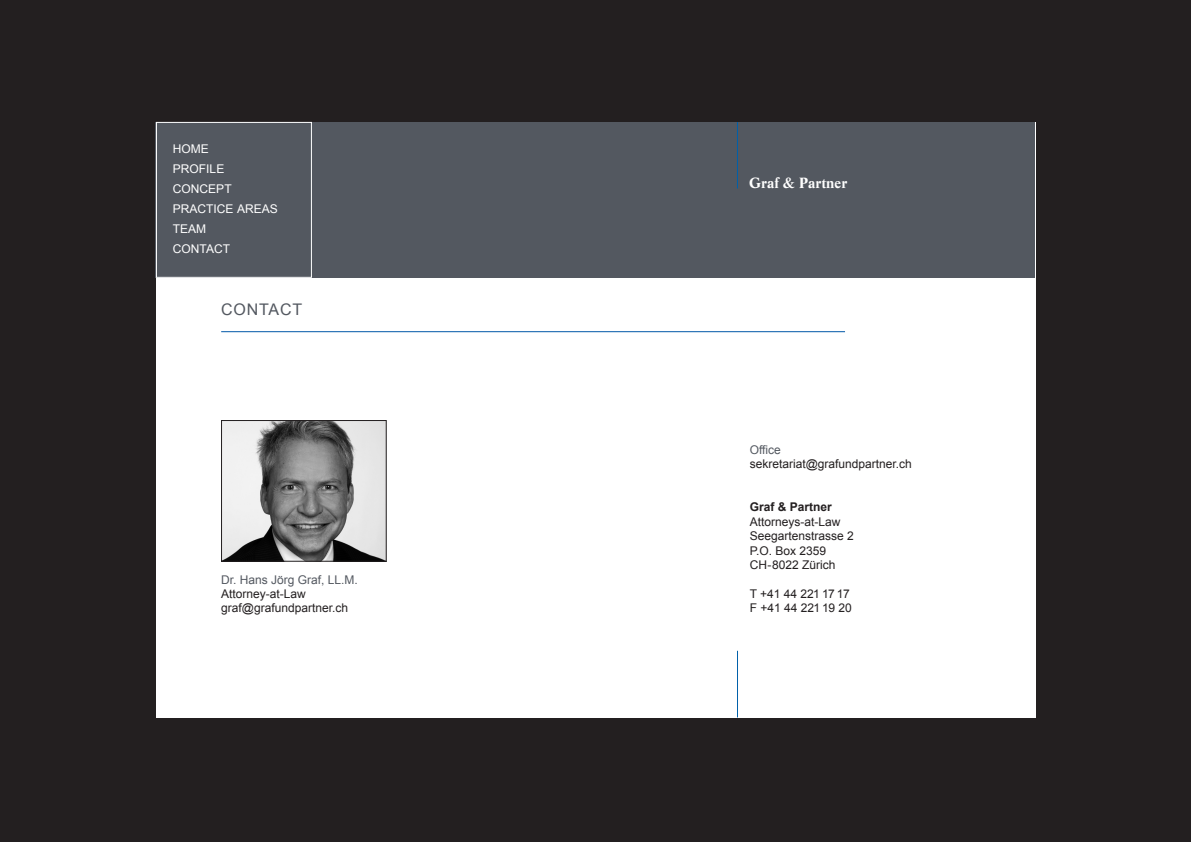
<style>
.page{position:relative;width:1191px;height:842px;background:#231f20}
.page>*{position:absolute;margin:0;border:0;box-sizing:border-box;transform-origin:0 0}
.t1{font:16px "Arial";letter-spacing:.05em;color:#535860}
.t2{font:700 14.5px "Life";color:#fff}
.t3{font:12px/14.4px "Arial";color:#231f20}
.t4{font:12px/20px "Arial";color:#fff}
.t5{font:12px "Arial";color:#535860}
.t6{font:700 12px "Arial";color:#231f20}
</style>
<div class="page">
<div style="left:156px;top:122px;width:879px;height:595px;background:#fff"></div>
<div style="left:156px;top:122px;width:879px;height:156px;background:#535860"></div>
<img style="left:223px;top:422px;width:161px;height:138px">
<div style="left:221px;top:420px;width:165px;height:142px;border:1px solid #231f20"></div>
<div style="left:156px;top:122px;width:156px;height:156px;border:1px solid #fff"></div>
<hr style="left:221px;top:331px;width:624px;height:1px;background:#0157a8">
<hr style="left:737px;top:122px;width:1px;height:66px;background:#0161aa">
<hr style="left:737px;top:651px;width:1px;height:66px;background:#0161aa">
<p class="t4" style="left:173px;top:139px;width:106px">HOME<br>PROFILE<br>CONCEPT<br>PRACTICE AREAS<br>TEAM<br>CONTACT</p>
<h1 class="t1" style="left:221px;top:300px;width:82px">CONTACT</h1>
<p class="t5" style="left:221px;top:573px;width:138px">Dr. Hans Jörg Graf, LL.M.</p>
<p class="t3" style="left:221px;top:586px;width:128px">Attorney-at-Law graf@grafundpartner.ch</p>
<p class="t2" style="left:749px;top:177px;width:100px">Graf &amp; Partner</p>
<p class="t5" style="left:749px;top:443px;width:33px">Office</p>
<p class="t3" style="left:749px;top:457px;width:164px">sekretariat@grafundpartner.ch</p>
<p class="t6" style="left:749px;top:500px;width:84px">Graf &amp; Partner</p>
<p class="t3" style="left:749px;top:514px;width:106px">Attorneys-at-Law<br>Seegartenstrasse 2<br>P.O. Box 2359<br>CH-8022 Zürich</p>
<p class="t3" style="left:749px;top:586px;width:104px">T +41 44 221 17 17<br>F +41 44 221 19 20</p>
</div>
